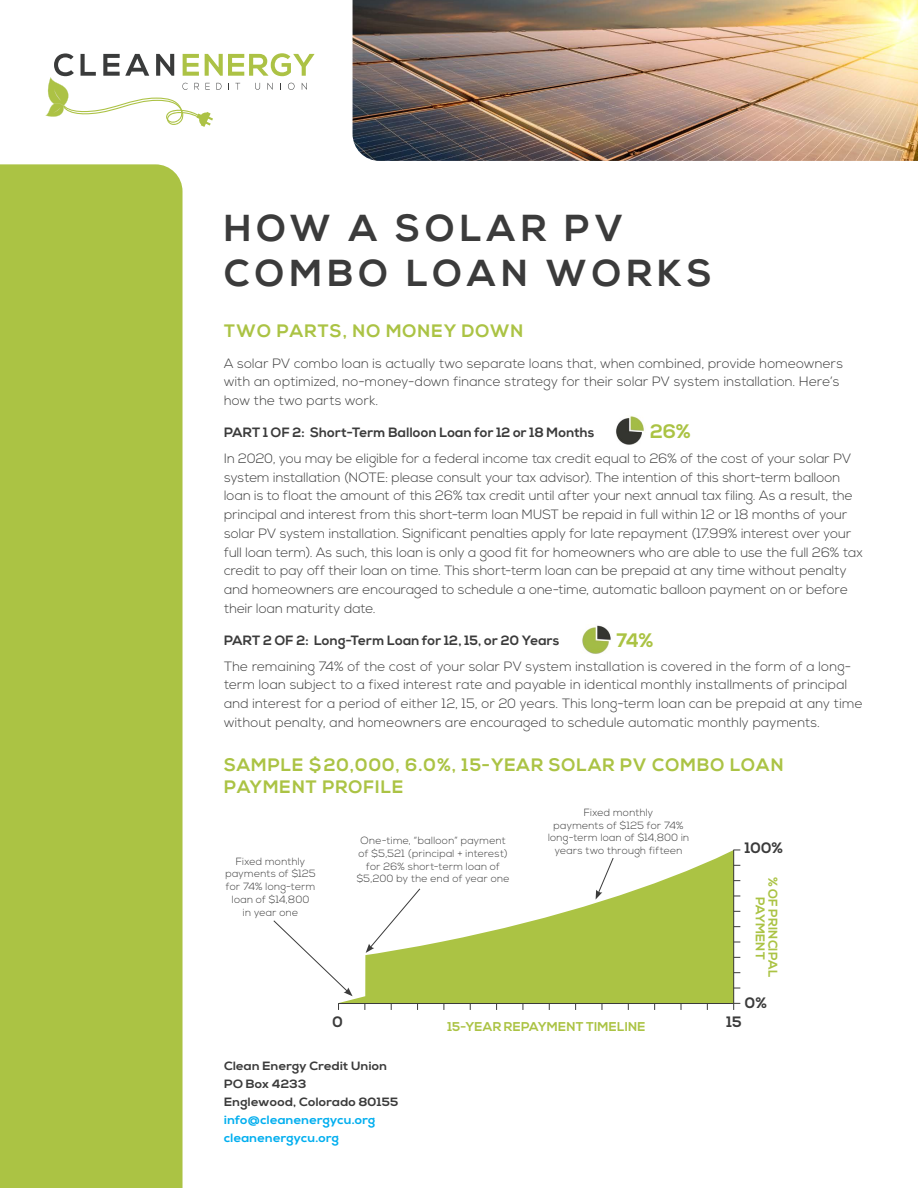
<style>
.page{position:relative;width:918px;height:1188px;background:#fff}
.page>*{position:absolute;margin:0;border:0;box-sizing:border-box;transform-origin:0 0}
.t1{font:700 37.5px/45px "Nexa";letter-spacing:.14em;color:#3b3b3b}
.t2{font:700 19.5px "Nexa";color:#abc344}
.t3{font:700 18px/21.6px "Nexa";letter-spacing:.05em;color:#abc344}
.t4{font:700 15px "Nexa";color:#3b3b3b}
.t5{font:300 13.5px/18.8px "Nexa";letter-spacing:.005em;color:#3b3b3b}
.t6{font:700 13.5px "Nexa";letter-spacing:.01em;color:#3b3b3b}
.t7{font:700 12.75px/12.8px "Nexa";letter-spacing:.02em;color:#abc344;text-align:center}
.t8{font:700 12px/18px "Nexa";letter-spacing:.015em;color:#3b3b3b;scale:1.08 1}
.t9{font:700 12px/18px "Nexa";letter-spacing:.015em;color:#00aeef;scale:1.08 1}
.t10{font:300 10.35px/12.8px "Nexa";letter-spacing:.02em;color:#3b3b3b;text-align:center}
</style>
<div class="page">
<svg style="left:45px;top:53px;width:269px;height:74px"></svg>
<img style="left:353px;top:0;width:565px;height:161px">
<div style="left:339px;top:850px;width:394px;height:154px;background:#abc344"></div>
<svg style="left:339px;top:849px;width:402px;height:139px"></svg>
<hr style="left:338px;top:1003px;width:395px;height:1px;background:#3b3b3b">
<hr style="left:733px;top:850px;width:1px;height:154px;background:#3b3b3b">
<svg style="left:733px;top:1003px;width:7px;height:7px"></svg>
<svg style="left:273px;top:888px;width:148px;height:122px"></svg>
<svg style="left:596px;top:857px;width:18px;height:43px"></svg>
<div style="left:0;top:164px;width:183px;height:1024px;background:#abc344"></div>
<img style="left:616px;top:415px;width:28px;height:30px">
<img style="left:582px;top:625px;width:29px;height:29px">
<h1 class="t1" style="left:224px;top:207px;width:489px">HOW A SOLAR PV<br>COMBO LOAN WORKS</h1>
<h3 class="t3" style="left:224px;top:321px;width:301px">TWO PARTS, NO MONEY DOWN</h3>
<p class="t5" style="left:224px;top:354px;width:621px">A solar PV combo loan is actually two separate loans that, when combined, provide homeowners with an optimized, no-money-down finance strategy for their solar PV system installation. Here’s how the two parts work.</p>
<p class="t6" style="left:224px;top:425px;width:372px">PART 1 OF 2: Short-Term Balloon Loan for 12 or 18 Months</p>
<p class="t5" style="left:224px;top:450px;width:640px">In 2020, you may be eligible for a federal income tax credit equal to 26% of the cost of your solar PV system installation (NOTE: please consult your tax advisor). The intention of this short-term balloon loan is to float the amount of this 26% tax credit until after your next annual tax filing. As a result, the principal and interest from this short-term loan MUST be repaid in full within 12 or 18 months of your solar PV system installation. Significant penalties apply for late repayment (17.99% interest over your full loan term). As such, this loan is only a good fit for homeowners who are able to use the full 26% tax credit to pay off their loan on time. This short-term loan can be prepaid at any time without penalty and homeowners are encouraged to schedule a one-time, automatic balloon payment on or before their loan maturity date.</p>
<p class="t6" style="left:224px;top:633px;width:337px">PART 2 OF 2: Long-Term Loan for 12, 15, or 20 Years</p>
<p class="t5" style="left:224px;top:657px;width:640px">The remaining 74% of the cost of your solar PV system installation is covered in the form of a long&shy;term loan subject to a fixed interest rate and payable in identical monthly installments of principal and interest for a period of either 12, 15, or 20 years. This long-term loan can be prepaid at any time without penalty, and homeowners are encouraged to schedule automatic monthly payments.</p>
<h2 class="t2" style="left:650px;top:420px;width:42px">26%</h2>
<h2 class="t2" style="left:616px;top:629px;width:39px">74%</h2>
<h3 class="t3" style="left:224px;top:755px;width:561px">SAMPLE $20,000, 6.0%, 15-YEAR SOLAR PV COMBO LOAN<br>PAYMENT PROFILE</h3>
<p class="t10" style="left:225px;top:855px;width:92px">Fixed monthly payments of $125 for 74% long-term loan of $14,800<br>in year one</p>
<p class="t10" style="left:357px;top:835px;width:155px">One-time, “balloon” payment of $5,521 (principal + interest) for 26% short-term loan of $5,200 by the end of year one</p>
<p class="t10" style="left:548px;top:806px;width:143px">Fixed monthly<br>payments of $125 for 74% long-term loan of $14,800 in years two through fifteen</p>
<p class="t4" style="left:745px;top:839px;width:40px">100%</p>
<p class="t7" style="left:779px;top:877px;width:102px;rotate:90deg">% OF PRINCIPAL<br>PAYMENT</p>
<p class="t4" style="left:745px;top:994px;width:23px">0%</p>
<p class="t4" style="left:333px;top:1013px;width:12px">0</p>
<p class="t4" style="left:727px;top:1013px;width:17px">15</p>
<p class="t7" style="left:447px;top:1021px;width:200px">15-YEAR REPAYMENT TIMELINE</p>
<p class="t8" style="left:224px;top:1057px;width:163px">Clean Energy Credit Union<br>PO Box 4233<br>Englewood, Colorado 80155</p>
<p class="t9" style="left:224px;top:1111px;width:142px">info@cleanenergycu.org cleanenergycu.org</p>
</div>
